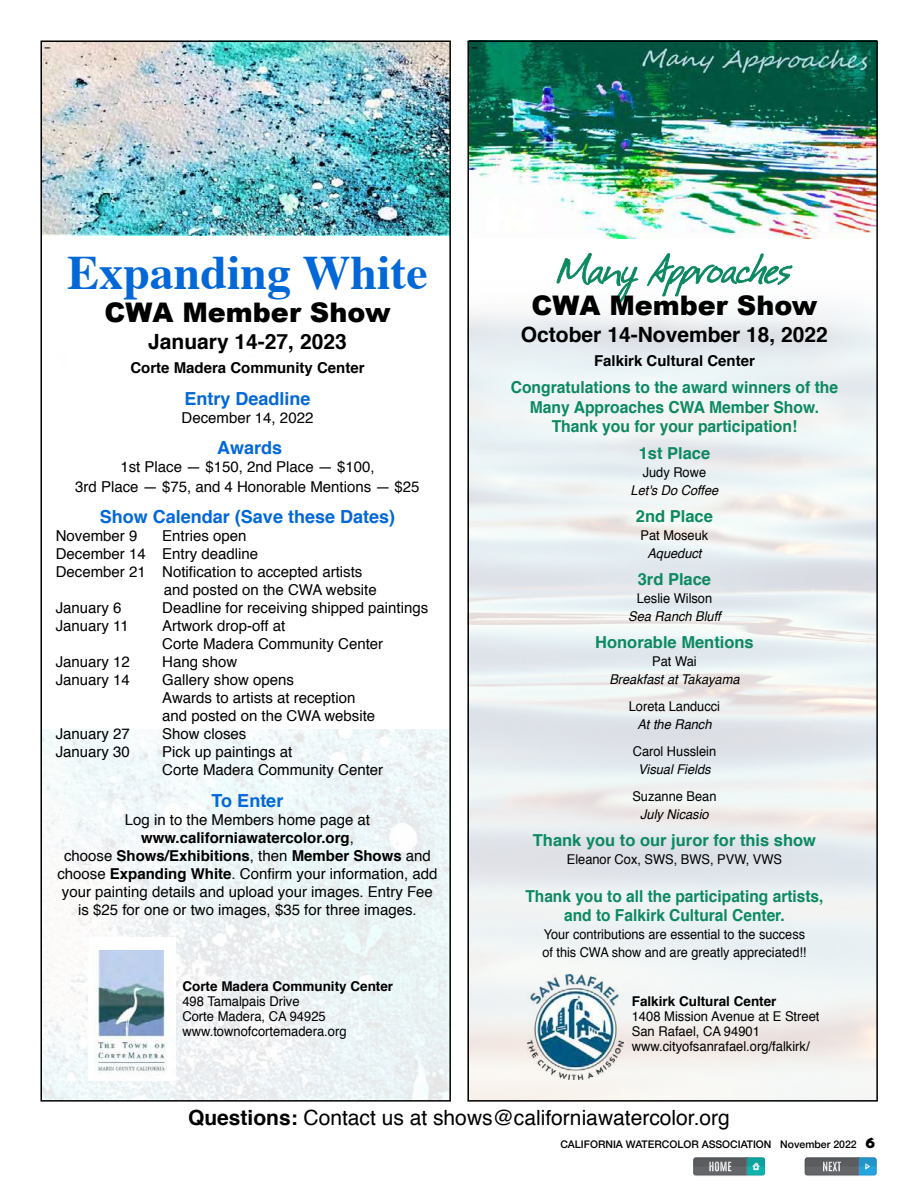
<style>
.page{position:relative;width:918px;height:1188px;background:#fff}
.page>*{position:absolute;margin:0;border:0;box-sizing:border-box;transform-origin:0 0}
.t1{font:700 48px "Times";color:#0268d7}
.t2{font:900 27px "Arial";color:#000}
.t3{font:21px "Helvetica";color:#000}
.t4{font:700 21px "Helvetica";color:#000}
.t5{font:700 18px "Helvetica";color:#0268d7}
.t6{font:700 16.5px/19.5px "Helvetica";color:#0c8961;text-align:center;scale:.95 1}
.t7{font:700 16.5px "Helvetica";color:#0c8961}
.t8{font:700 16.5px/19.5px "Helvetica";color:#0c8961;text-align:center;scale:.94 1}
.t9{font:15px/18px "Helvetica";color:#000}
.t10{font:700 15px "Helvetica";color:#000}
.t11{font:13.5px/15px "Helvetica";color:#000;scale:.96 1}
.t12{font:13.5px "Helvetica";color:#000;scale:.95 1}
.t13{font:italic 13.5px "Helvetica";color:#000;scale:.95 1}
.t14{font:13.5px/18px "Helvetica";color:#000;scale:.94 1}
.t15{font:700 13.5px "Helvetica";color:#000}
.t16{font:12px "Arial Narrow";color:#000}
.t17{font:500 10.5px "Helvetica Neue";color:#000}
.s1{font-weight:700}
.s2{font-family:"Humanist 521 BT";font-weight:800;font-size:15px}
</style>
<div class="page">
<svg style="left:693px;top:1157px;width:72px;height:19px"></svg>
<svg style="left:805px;top:1157px;width:71px;height:19px"></svg>
<img style="left:470px;top:451px;width:405px;height:648px">
<img style="left:470px;top:252px;width:405px;height:199px">
<img style="left:43px;top:43px;width:405px;height:179px">
<img style="left:43px;top:222px;width:405px;height:877px">
<img style="left:470px;top:43px;width:405px;height:196px">
<div style="left:40px;top:40px;width:411px;height:1062px;border:2px solid #000"></div>
<div style="left:467px;top:40px;width:411px;height:1062px;border:2px solid #000"></div>
<svg style="left:557px;top:253px;width:235px;height:50px"></svg>
<div style="left:89px;top:937px;width:86px;height:144px;background:#fff"></div>
<img style="left:94px;top:950px;width:75px;height:123px">
<img style="left:528px;top:975px;width:96px;height:105px">
<p class="t16" style="left:45px;top:40px;width:7px">–</p>
<p class="t16" style="left:472px;top:40px;width:7px">–</p>
<h1 class="t1" style="left:67px;top:227px;width:362px">Expanding White</h1>
<h2 class="t2" style="left:104px;top:293px;width:288px">CWA Member Show</h2>
<h3 class="t4" style="left:148px;top:325px;width:200px">January 14-27, 2023</h3>
<p class="t10" style="left:130px;top:356px;width:236px">Corte Madera Community Center</p>
<p class="t5" style="left:184px;top:384px;width:128px">Entry Deadline</p>
<p class="t9" style="left:182px;top:409px;width:133px">December 14, 2022</p>
<p class="t5" style="left:217px;top:433px;width:66px">Awards</p>
<p class="t9" style="left:75px;top:458px;width:346px;line-height:19.5px;text-align:center">1st Place — $150, 2nd Place — $100,<br>3rd Place — $75, and 4 Honorable Mentions — $25</p>
<p class="t5" style="left:100px;top:502px;width:297px">Show Calendar (Save these Dates)</p>
<p class="t9" style="left:56px;top:528px;width:83px">November 9</p>
<p class="t9" style="left:162px;top:528px;width:86px">Entries open</p>
<p class="t9" style="left:56px;top:546px;width:204px">December 14 Entry deadline</p>
<p class="t9" style="left:56px;top:564px;width:308px">December 21 Notification to accepted artists</p>
<p class="t9" style="left:164px;top:582px;width:214px">and posted on the CWA website</p>
<p class="t9" style="left:56px;top:600px;width:67px">January 6</p>
<p class="t9" style="left:162px;top:600px;width:267px">Deadline for receiving shipped paintings</p>
<p class="t9" style="left:56px;top:618px;width:75px">January 11</p>
<p class="t9" style="left:162px;top:618px;width:222px">Artwork drop-off at<br>Corte Madera Community Center</p>
<p class="t9" style="left:56px;top:654px;width:76px">January 12</p>
<p class="t9" style="left:162px;top:654px;width:77px">Hang show</p>
<p class="t9" style="left:56px;top:672px;width:76px">January 14</p>
<p class="t9" style="left:162px;top:672px;width:214px">Gallery show opens<br>Awards to artists at reception and posted on the CWA website</p>
<p class="t9" style="left:56px;top:726px;width:76px">January 27</p>
<p class="t9" style="left:162px;top:726px;width:86px">Show closes</p>
<p class="t9" style="left:56px;top:744px;width:76px">January 30</p>
<p class="t9" style="left:162px;top:744px;width:222px">Pick up paintings at<br>Corte Madera Community Center</p>
<p class="t5" style="left:212px;top:786px;width:73px">To Enter</p>
<p class="t9" style="left:57px;top:811px;width:382px;text-align:center">Log in to the Members home page at <span class="s1">www.californiawatercolor.org</span>,<br>choose <span class="s1">Shows/Exhibitions</span>, then <span class="s1">Member Shows</span> and choose <span class="s1">Expanding White</span>. Confirm your information, add your painting details and upload your images. Entry Fee is $25 for one or two images, $35 for three images.</p>
<h2 class="t2" style="left:531px;top:286px;width:288px">CWA Member Show</h2>
<h3 class="t4" style="left:521px;top:318px;width:308px">October 14-November 18, 2022</h3>
<p class="t10" style="left:594px;top:349px;width:162px">Falkirk Cultural Center</p>
<p class="t6" style="left:511px;top:378px;width:346px">Congratulations to the award winners of the<br>Many Approaches CWA Member Show.<br>Thank you for your participation!</p>
<p class="t7" style="left:639px;top:440px;width:73px">1st Place</p>
<p class="t12" style="left:643px;top:462px;width:68px">Judy Rowe</p>
<p class="t13" style="left:631px;top:480px;width:94px">Let's Do Coffee</p>
<p class="t7" style="left:636px;top:503px;width:79px">2nd Place</p>
<p class="t12" style="left:641px;top:525px;width:73px">Pat Moseuk</p>
<p class="t13" style="left:647px;top:543px;width:59px">Aqueduct</p>
<p class="t7" style="left:638px;top:566px;width:75px">3rd Place</p>
<p class="t12" style="left:637px;top:588px;width:81px">Leslie Wilson</p>
<p class="t13" style="left:628px;top:606px;width:99px">Sea Ranch Bluff</p>
<p class="t7" style="left:595px;top:629px;width:160px">Honorable Mentions</p>
<p class="t12" style="left:652px;top:651px;width:48px">Pat Wai</p>
<p class="t13" style="left:609px;top:669px;width:139px">Breakfast at Takayama</p>
<p class="t12" style="left:629px;top:696px;width:98px">Loreta Landucci</p>
<p class="t13" style="left:637px;top:714px;width:80px">At the Ranch</p>
<p class="t12" style="left:633px;top:741px;width:89px">Carol Husslein</p>
<p class="t13" style="left:638px;top:759px;width:78px">Visual Fields</p>
<p class="t12" style="left:632px;top:786px;width:90px">Suzanne Bean</p>
<p class="t13" style="left:640px;top:804px;width:74px">July Nicasio</p>
<p class="t7" style="left:533px;top:827px;width:285px">Thank you to our juror for this show</p>
<p class="t12" style="left:567px;top:849px;width:228px">Eleanor Cox, SWS, BWS, PVW, VWS</p>
<p class="t8" style="left:525px;top:886px;width:319px">Thank you to all the participating artists, and to Falkirk Cultural Center.</p>
<p class="t14" style="left:542px;top:926px;width:282px">Your contributions are essential to the success of this CWA show and are greatly appreciated!!</p>
<p class="t15" style="left:182px;top:975px;width:212px">Corte Madera Community Center</p>
<p class="t11" style="left:182px;top:994px;width:173px">498 Tamalpais Drive<br>Corte Madera, CA 94925 www.townofcortemadera.org</p>
<p class="t15" style="left:632px;top:990px;width:146px">Falkirk Cultural Center</p>
<p class="t11" style="left:632px;top:1009px;width:197px">1408 Mission Avenue at E Street<br>San Rafael, CA 94901 www.cityofsanrafael.org/falkirk/</p>
<h3 class="t3" style="left:188px;top:1102px;width:543px"><span class="s1">Questions:</span> Contact us at shows@californiawatercolor.org</h3>
<p class="t17" style="left:560px;top:1135px;width:316px">CALIFORNIA WATERCOLOR ASSOCIATION November 2022 <span class="s2">6</span></p>
</div>
